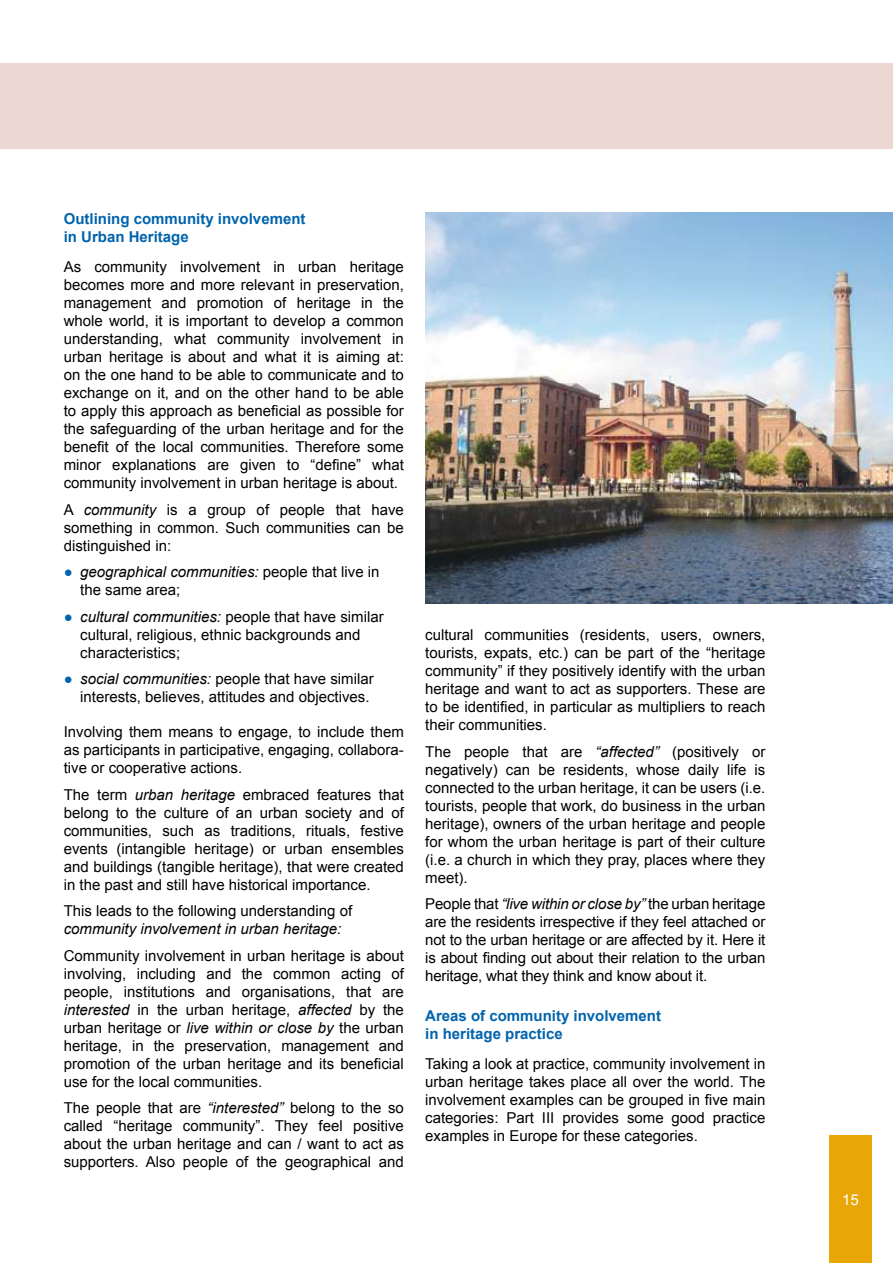
<style>
.page{position:relative;width:893px;height:1263px;background:#fff}
.page>*{position:absolute;margin:0;border:0;box-sizing:border-box;transform-origin:0 0}
.t1{font:15px/18px "Arial";color:#000;text-align:justify}
.t2{font:700 15px/18px "Arial";color:#0064ad}
.t3{font:italic 15px "Arial";color:#000}
.t4{font:15px "Arial";color:#fff}
.s1{font-style:italic}
.s2{color:#0064ad}
</style>
<div class="page">
<div style="left:829px;top:1135px;width:43px;height:128px;background:#e8a607"></div>
<div style="left:0;top:64px;width:893px;height:85px;background:#ecd7d2"></div>
<img style="left:425px;top:213px;width:468px;height:391px">
<p class="t2" style="left:64px;top:210px;width:243px">Outlining community involvement in Urban Heritage</p>
<p class="t1" style="left:64px;top:258px;width:342px">As community involvement in urban heritage becomes more and more relevant in preservation, management and promotion of heritage in the whole world, it is important to develop a common understanding, what community involvement in urban heritage is about and what it is aiming at: on the one hand to be able to communicate and to exchange on it, and on the other hand to be able to apply this approach as beneficial as possible for the safeguarding of the urban heritage and for the benefit of the local communities. Therefore some minor explanations are given to “define” what community involvement in urban heritage is about.</p>
<p class="t1" style="left:64px;top:501px;width:342px">A <span class="s1">community</span> is a group of people that have something in common. Such communities can be distinguished in:</p>
<p class="t1" style="left:80px;top:563px;width:301px;text-indent:-16px"><span class="s2">●</span> <span class="s1">geographical communities:</span> people that live in the same area;</p>
<p class="t1" style="left:80px;top:608px;width:305px;text-align:left;text-indent:-16px"><span class="s2">●</span> <span class="s1">cultural communities:</span> people that have similar cultural, religious, ethnic backgrounds and characteristics;</p>
<p class="t1" style="left:64px;top:670px;width:311px;text-align:right"><span class="s2">●</span> <span class="s1">social communities:</span> people that have similar interests, believes, attitudes and objectives.</p>
<p class="t1" style="left:64px;top:723px;width:342px">Involving them means to engage, to include them as participants in participative, engaging, collabora&shy;tive or cooperative actions.</p>
<p class="t1" style="left:64px;top:786px;width:342px">The term <span class="s1">urban heritage</span> embraced features that belong to the culture of an urban society and of communities, such as traditions, rituals, festive events (intangible heritage) or urban ensembles and buildings (tangible heritage), that were created in the past and still have historical importance.</p>
<p class="t1" style="left:64px;top:902px;width:290px">This leads to the following understanding of</p>
<p class="t3" style="left:64px;top:919px;width:279px">community involvement in urban heritage:</p>
<p class="t1" style="left:64px;top:947px;width:342px">Community involvement in urban heritage is about involving, including and the common acting of people, institutions and organisations, that are <span class="s1">interested</span> in the urban heritage, <span class="s1">affected</span> by the urban heritage or <span class="s1">live within or close by</span> the urban heritage, in the preservation, management and promotion of the urban heritage and its beneficial use for the local communities.</p>
<p class="t1" style="left:64px;top:1099px;width:342px">The people that are <span class="s1">“interested”</span> belong to the so called “heritage community”. They feel positive about the urban heritage and can / want to act as supporters. Also people of the geographical and</p>
<p class="t1" style="left:425px;top:626px;width:342px">cultural communities (residents, users, owners, tourists, expats, etc.) can be part of the “heritage community” if they positively identify with the urban heritage and want to act as supporters. These are to be identified, in particular as multipliers to reach their communities.</p>
<p class="t1" style="left:425px;top:743px;width:342px">The people that are <span class="s1">“affected”</span> (positively or negatively) can be residents, whose daily life is connected to the urban heritage, it can be users (i.e. tourists, people that work, do business in the urban heritage), owners of the urban heritage and people for whom the urban heritage is part of their culture (i.e. a church in which they pray, places where they meet).</p>
<p class="t1" style="left:425px;top:895px;width:342px">People that <span class="s1">“live within or close by”</span> the urban heritage are the residents irrespective if they feel attached or not to the urban heritage or are affected by it. Here it is about finding out about their relation to the urban heritage, what they think and know about it.</p>
<p class="t2" style="left:425px;top:1007px;width:237px">Areas of community involvement in heritage practice</p>
<p class="t1" style="left:425px;top:1055px;width:342px">Taking a look at practice, community involvement in urban heritage takes place all over the world. The involvement examples can be grouped in five main categories: Part III provides some good practice examples in Europe for these categories.</p>
<p class="t4" style="left:842px;top:1189px;width:18px">15</p>
</div>
